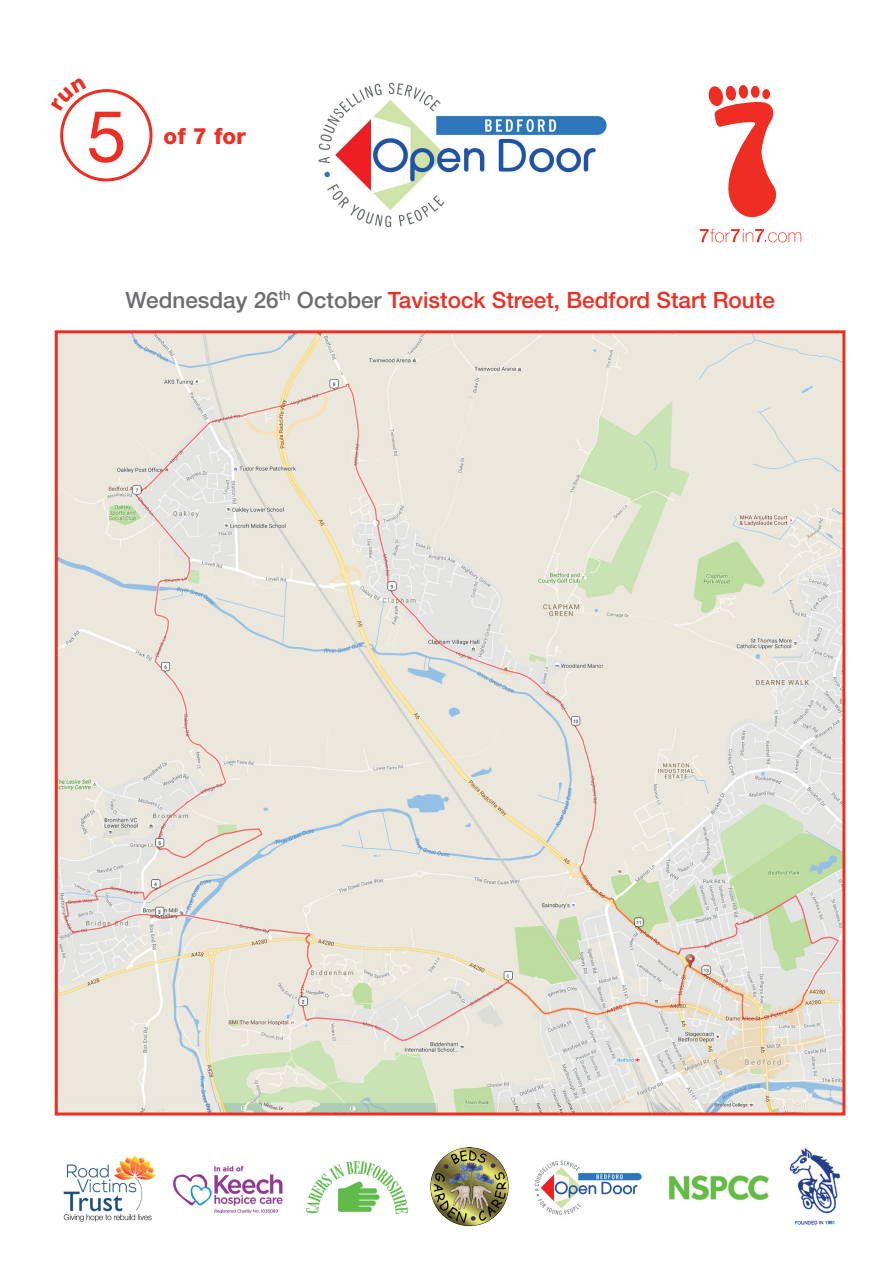
<style>
.page{position:relative;width:893px;height:1263px;background:#fff}
.page>*{position:absolute;margin:0;border:0;box-sizing:border-box;transform-origin:0 0}
.t1{font:72px "Helvetica Neue LT Std";color:#ee2e22}
.t2{font:500 22.5px "Helvetica Neue LT Std";color:#ee2e22}
.t3{font:800 22.5px "Helvetica Neue LT Std";color:#ee2e22}
.s1{color:#6c6d70}
</style>
<div class="page">
<img style="left:59px;top:334px;width:782px;height:777px">
<div style="left:55px;top:330px;width:790px;height:785px;border:3px solid #ee2e22"></div>
<svg style="left:700px;top:85px;width:101px;height:157px"></svg>
<div style="left:60px;top:89px;width:92px;height:92px;border:3px solid #ee2e22;border-radius:50%"></div>
<img style="left:63px;top:1155px;width:220px;height:67px">
<img style="left:306px;top:1161px;width:102px;height:53px">
<img style="left:430px;top:1147px;width:212px;height:80px">
<img style="left:669px;top:1175px;width:100px;height:26px">
<img style="left:789px;top:1147px;width:51px;height:78px">
<img style="left:318px;top:82px;width:289px;height:146px">
<svg style="left:67px;top:94px;width:19px;height:17px"></svg>
<h1 class="t1" style="left:87px;top:93px;width:42px">5</h1>
<p class="t3" style="left:164px;top:122px;width:84px">of 7 for</p>
<p class="t2" style="left:125px;top:286px;width:651px"><span class="s1">Wednesday 26</span><sup>th</sup> <span class="s1">October</span> Tavistock Street, Bedford Start Route</p>
</div>
